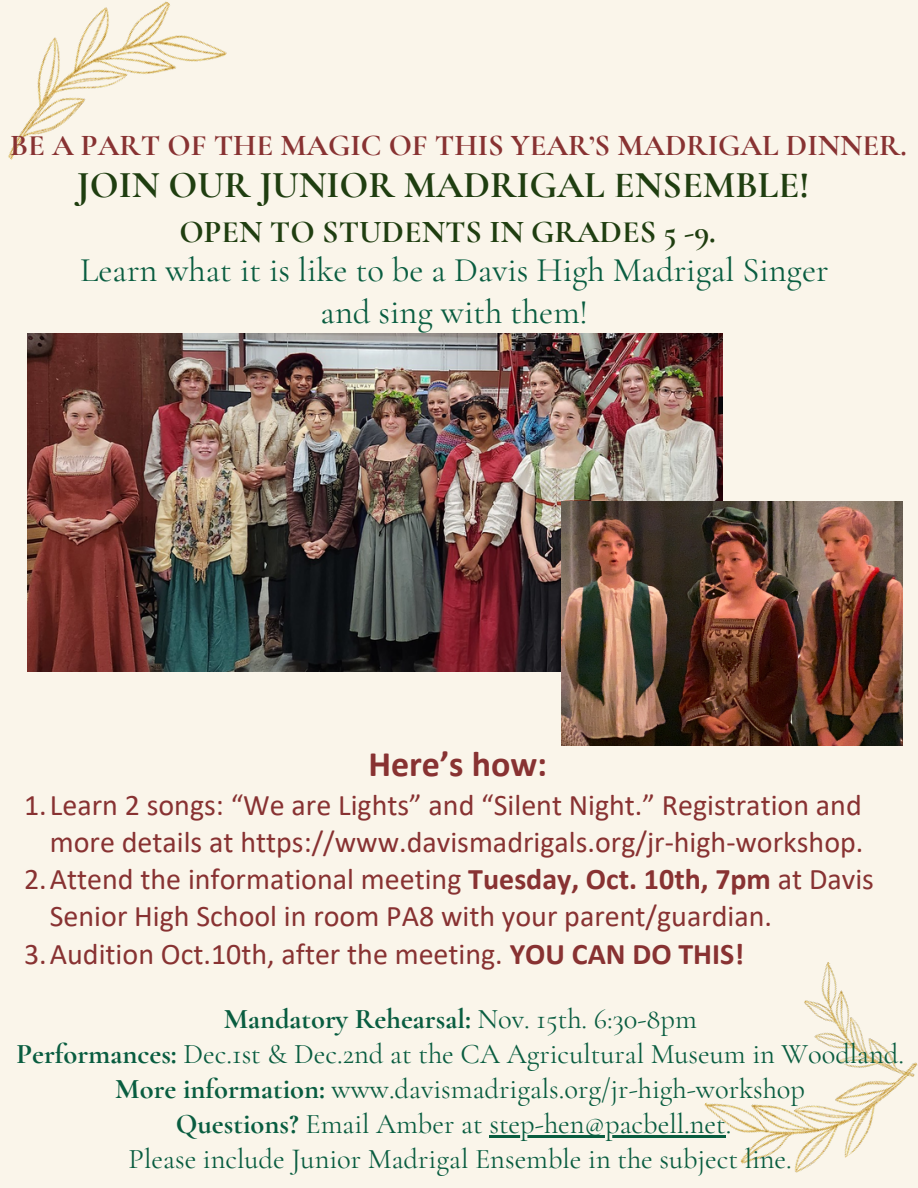
<style>
.page{position:relative;width:918px;height:1188px;background:#faf5ea}
.page>*{position:absolute;margin:0;border:0;box-sizing:border-box;transform-origin:0 0}
.t1{font:700 37.95px "Cormorant Garamond";color:#1f3e10}
.t2{font:700 36px "Calibri";color:#883232}
.t3{font:34.5px "Cormorant Garamond";color:#095d40}
.t4{font:700 31.95px "Cormorant Garamond";color:#1f3e10}
.t5{font:700 30.45px "Cormorant Garamond";color:#883232}
.t6{font:30px/37.2px "Calibri";color:#883232;text-align:right}
.t7{font:28.5px "Cormorant Garamond";color:#095d40}
.t8{font:700 28.5px "Cormorant Garamond";color:#095d40}
.s1{font-weight:700}
.s2{font-weight:400}
</style>
<div class="page">
<img style="left:8px;top:1px;width:219px;height:159px">
<img style="left:701px;top:1096px;width:185px;height:77px">
<img style="left:804px;top:962px;width:114px;height:134px">
<img style="left:28px;top:334px;width:695px;height:337px">
<img style="left:561px;top:501px;width:341px;height:244px">
<hr style="left:489px;top:1135px;width:237px;height:2px;background:#095d40">
<p class="t5" style="left:10px;top:127px;width:898px">BE A PART OF THE MAGIC OF THIS YEAR’S MADRIGAL DINNER.</p>
<p class="t1" style="left:77px;top:162px;width:734px">JOIN OUR JUNIOR MADRIGAL ENSEMBLE!</p>
<p class="t4" style="left:179px;top:212px;width:538px">OPEN TO STUDENTS IN GRADES 5 -9.</p>
<p class="t3" style="left:80px;top:249px;width:750px">Learn what it is like to be a Davis High Madrigal Singer</p>
<p class="t3" style="left:321px;top:292px;width:269px">and sing with them!</p>
<p class="t2" style="left:368px;top:749px;width:180px">Here’s how:</p>
<p class="t6" style="left:24px;top:789px;width:841px">1.Learn 2 songs: “We are Lights” and “Silent Night.” Registration and more details at https://www.davismadrigals.org/jr-high-workshop.</p>
<p class="t6" style="left:50px;top:863px;width:826px;text-align:left;text-indent:-26px">2.Attend the informational meeting <span class="s1">Tuesday, Oct. 10th, 7pm</span> at Davis<br>Senior High School in room PA8 with your parent/guardian.</p>
<p class="t6" style="left:24px;top:937px;width:722px">3.Audition Oct.10th, after the meeting. <span class="s1">YOU CAN DO THIS!</span></p>
<p class="t8" style="left:224px;top:1002px;width:475px">Mandatory Rehearsal: <span class="s2">Nov. 15th. 6:30-8pm</span></p>
<p class="t7" style="left:16px;top:1037px;width:889px"><span class="s1">Performances:</span> Dec.1st &amp; Dec.2nd at the CA Agricultural Museum in Woodland.</p>
<p class="t7" style="left:115px;top:1072px;width:691px"><span class="s1">More information:</span> www.davismadrigals.org/jr-high-workshop</p>
<p class="t7" style="left:176px;top:1107px;width:557px"><span class="s1">Questions?</span> Email Amber at step-hen@pacbell.net.</p>
<p class="t7" style="left:129px;top:1141px;width:665px">Please include Junior Madrigal Ensemble in the subject line.</p>
</div>
